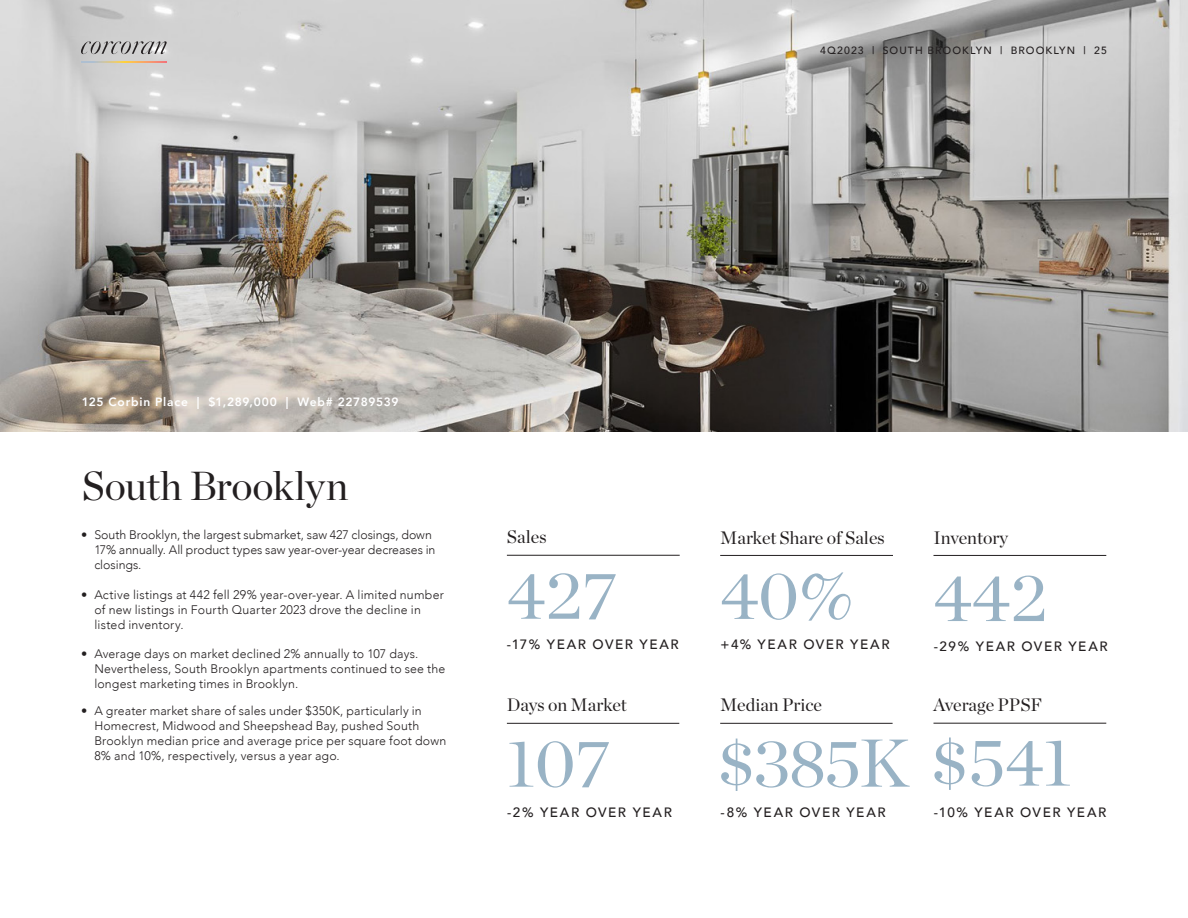
<style>
.page{position:relative;width:1188px;height:918px;background:#fff}
.page>*{position:absolute;margin:0;border:0;box-sizing:border-box;transform-origin:0 0}
.Caption_Right{font:67.5px "Chronicle Display";color:#99b3c5}
.BC{font:40.5px "Chronicle Display";letter-spacing:-.01em;color:#231f20}
.Caption_Right-2{font:18px "Chronicle Display";color:#231f20}
.Caption_Right-3{font:500 13.5px "Avenir";letter-spacing:.12em;color:#231f20}
.BC-2{font:300 12.3px/15px "Avenir";letter-spacing:.01em;color:#231f20}
.BC-3{font:800 12px "Avenir";letter-spacing:.055em;color:#fff}
.Caption_Right-4{font:500 10.5px "Avenir";letter-spacing:.1em;color:#231f20}
</style>
<div class="page">
<img style="left:0;top:0;width:1188px;height:432px">
<svg style="left:81px;top:41px;width:86px;height:13px"></svg>
<svg style="left:81px;top:61px;width:86px;height:2px"></svg>
<hr style="left:507px;top:555px;width:173px;height:1px;background:#231f20">
<hr style="left:720px;top:555px;width:173px;height:1px;background:#231f20">
<hr style="left:934px;top:555px;width:172px;height:1px;background:#231f20">
<hr style="left:720px;top:723px;width:173px;height:1px;background:#231f20">
<hr style="left:934px;top:723px;width:172px;height:1px;background:#231f20">
<hr style="left:507px;top:723px;width:172px;height:1px;background:#231f20">
<p class="Caption_Right-4" style="left:820px;top:41px;width:288px">4Q2023 | SOUTH BROOKLYN | BROOKLYN | 25</p>
<p class="BC-3" style="left:82px;top:393px;width:318px">125 Corbin Place | $1,289,000 | Web# 22789539</p>
<p class="BC" style="left:82px;top:455px;width:268px">South Brooklyn</p>
<p class="BC-2" style="left:94px;top:527px;width:343px;text-indent:-13px">• South Brooklyn, the largest submarket, saw 427 closings, down<br>17% annually. All product types saw year-over-year decreases in closings.</p>
<p class="BC-2" style="left:94px;top:587px;width:351px;text-indent:-13px">• Active listings at 442 fell 29% year-over-year. A limited number of new listings in Fourth Quarter 2023 drove the decline in listed inventory.</p>
<p class="BC-2" style="left:94px;top:646px;width:353px;text-indent:-13px">• Average days on market declined 2% annually to 107 days.<br>Nevertheless, South Brooklyn apartments continued to see the longest marketing times in Brooklyn.</p>
<p class="BC-2" style="left:94px;top:703px;width:353px;text-indent:-13px">• A greater market share of sales under $350K, particularly in Homecrest, Midwood and Sheepshead Bay, pushed South Brooklyn median price and average price per square foot down 8% and 10%, respectively, versus a year ago.</p>
<p class="Caption_Right-2" style="left:507px;top:523px;width:41px">Sales</p>
<p class="Caption_Right" style="left:507px;top:543px;width:111px">427</p>
<p class="Caption_Right-3" style="left:507px;top:632px;width:173px">-17% YEAR OVER YEAR</p>
<p class="Caption_Right-2" style="left:507px;top:691px;width:121px">Days on Market</p>
<p class="Caption_Right" style="left:507px;top:711px;width:105px">107</p>
<p class="Caption_Right-3" style="left:507px;top:800px;width:166px">-2% YEAR OVER YEAR</p>
<p class="Caption_Right-2" style="left:720px;top:524px;width:166px">Market Share of Sales</p>
<p class="Caption_Right" style="left:720px;top:544px;width:135px">40%</p>
<p class="Caption_Right-3" style="left:721px;top:633px;width:170px">+4% YEAR OVER YEAR</p>
<p class="Caption_Right-2" style="left:934px;top:524px;width:76px">Inventory</p>
<p class="Caption_Right" style="left:934px;top:546px;width:115px">442</p>
<p class="Caption_Right-3" style="left:934px;top:635px;width:175px">-29% YEAR OVER YEAR</p>
<p class="Caption_Right-2" style="left:934px;top:691px;width:110px">Average PPSF</p>
<p class="Caption_Right-2" style="left:720px;top:691px;width:103px">Median Price</p>
<p class="Caption_Right" style="left:717px;top:711px;width:356px">$385K $541</p>
<p class="Caption_Right-3" style="left:721px;top:800px;width:167px">-8% YEAR OVER YEAR</p>
<p class="Caption_Right-3" style="left:934px;top:800px;width:174px">-10% YEAR OVER YEAR</p>
</div>
